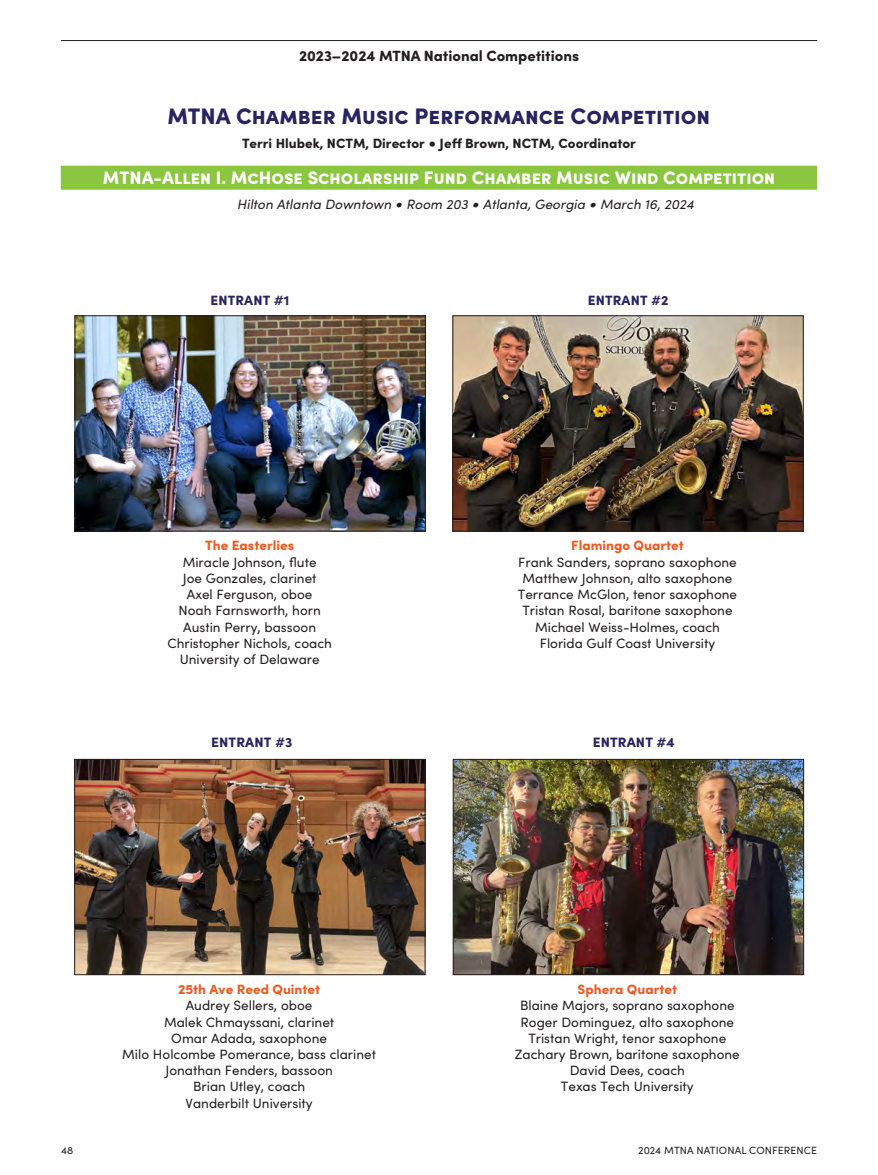
<style>
.page{position:relative;width:878px;height:1175px;background:#fff}
.page>*{position:absolute;margin:0;border:0;box-sizing:border-box;transform-origin:0 0}
.t1{font:900 22.5px "Sofia Pro";color:#282460}
.Bar_Header{font:900 18px "Sofia Pro";color:#fff}
.t2{font:900 14.85px "Sofia Pro";color:#231f20}
.Contestant{font:900 13.65px "Sofia Pro";letter-spacing:.01em;color:#282460}
.School_State{font:13.5px "Sofia Pro";color:#231f20}
.NAME{font:900 13.5px "Sofia Pro";color:#ea5b24}
.Contestant_Name{font:italic 13.5px "Sofia Pro";color:#231f20}
.Coordinator_Header{font:900 13.5px "Sofia Pro";color:#231f20}
.Contestant-2{font:900 13.5px "Sofia Pro";letter-spacing:.01em;color:#282460}
.t3{font:10.5px "Sofia Pro";letter-spacing:.01em;color:#231f20}
.s1{font-size:16.5px}
</style>
<div class="page">
<hr style="left:61px;top:40px;width:756px;height:1px;background:#231f20">
<div style="left:61px;top:166px;width:756px;height:24px;background:#8bc640"></div>
<img style="left:76px;top:761px;width:347px;height:212px">
<div style="left:74px;top:759px;width:351px;height:216px;border:1px solid #231f20"></div>
<img style="left:455px;top:761px;width:347px;height:212px">
<div style="left:453px;top:759px;width:351px;height:216px;border:1px solid #231f20"></div>
<img style="left:454px;top:317px;width:347px;height:212px">
<div style="left:452px;top:315px;width:351px;height:216px;border:1px solid #231f20"></div>
<img style="left:77px;top:317px;width:347px;height:212px">
<div style="left:75px;top:315px;width:351px;height:216px;border:1px solid #231f20"></div>
<p class="t2" style="left:299px;top:44px;width:282px">2023–2024 MTNA National Competitions</p>
<p class="t1" style="left:168px;top:99px;width:544px">MTNA Chamber Music Performance Competition</p>
<p class="Coordinator_Header" style="left:242px;top:132px;width:395px">Terri Hlubek, NCTM, Director <span class="s1">•</span> Jeff Brown, NCTM, Coordinator</p>
<p class="Bar_Header" style="left:103px;top:163px;width:674px">MTNA-Allen I. McHose Scholarship Fund Chamber Music Wind Competition</p>
<p class="Contestant_Name" style="left:237px;top:194px;width:458px">Hilton Atlanta Downtown <span class="s1">•</span> Room 203 <span class="s1">•</span> Atlanta, Georgia <span class="s1">•</span> March 16, 2024</p>
<p class="Contestant-2" style="left:210px;top:290px;width:80px">ENTRANT #1</p>
<p class="Contestant-2" style="left:587px;top:290px;width:82px">ENTRANT #2</p>
<p class="NAME" style="left:205px;top:535px;width:90px">The Easterlies</p>
<p class="School_State" style="left:183px;top:552px;width:135px">Miracle Johnson, flute</p>
<p class="School_State" style="left:183px;top:568px;width:135px">Joe Gonzales, clarinet</p>
<p class="School_State" style="left:187px;top:584px;width:127px">Axel Ferguson, oboe</p>
<p class="School_State" style="left:178px;top:600px;width:144px">Noah Farnsworth, horn</p>
<p class="School_State" style="left:183px;top:617px;width:134px">Austin Perry, bassoon</p>
<p class="School_State" style="left:167px;top:633px;width:166px">Christopher Nichols, coach</p>
<p class="School_State" style="left:180px;top:649px;width:141px">University of Delaware</p>
<p class="NAME" style="left:571px;top:535px;width:114px">Flamingo Quartet</p>
<p class="School_State" style="left:518px;top:552px;width:220px">Frank Sanders, soprano saxophone</p>
<p class="School_State" style="left:522px;top:568px;width:211px">Matthew Johnson, alto saxophone</p>
<p class="School_State" style="left:518px;top:584px;width:221px">Terrance McGlon, tenor saxophone</p>
<p class="School_State" style="left:522px;top:600px;width:211px">Tristan Rosal, baritone saxophone</p>
<p class="School_State" style="left:535px;top:617px;width:186px">Michael Weiss-Holmes, coach</p>
<p class="School_State" style="left:540px;top:633px;width:177px">Florida Gulf Coast University</p>
<p class="Contestant" style="left:211px;top:732px;width:83px">ENTRANT #3</p>
<p class="Contestant" style="left:592px;top:732px;width:84px">ENTRANT #4</p>
<p class="NAME" style="left:178px;top:978px;width:144px">25th Ave Reed Quintet</p>
<p class="School_State" style="left:186px;top:995px;width:128px">Audrey Sellers, oboe</p>
<p class="School_State" style="left:164px;top:1012px;width:172px">Malek Chmayssani, clarinet</p>
<p class="School_State" style="left:171px;top:1028px;width:157px">Omar Adada, saxophone</p>
<p class="School_State" style="left:122px;top:1044px;width:255px">Milo Holcombe Pomerance, bass clarinet</p>
<p class="School_State" style="left:165px;top:1060px;width:169px">Jonathan Fenders, bassoon</p>
<p class="School_State" style="left:193px;top:1076px;width:114px">Brian Utley, coach</p>
<p class="School_State" style="left:185px;top:1093px;width:129px">Vanderbilt University</p>
<p class="NAME" style="left:577px;top:978px;width:101px">Sphera Quartet</p>
<p class="School_State" style="left:520px;top:995px;width:216px">Blaine Majors, soprano saxophone</p>
<p class="School_State" style="left:520px;top:1012px;width:215px">Roger Dominguez, alto saxophone</p>
<p class="School_State" style="left:528px;top:1028px;width:199px">Tristan Wright, tenor saxophone</p>
<p class="School_State" style="left:515px;top:1044px;width:226px">Zachary Brown, baritone saxophone</p>
<p class="School_State" style="left:569px;top:1060px;width:117px">David Dees, coach</p>
<p class="School_State" style="left:561px;top:1076px;width:134px">Texas Tech University</p>
<p class="t3" style="left:61px;top:1142px;width:14px">48</p>
<p class="t3" style="left:638px;top:1142px;width:180px">2024 MTNA NATIONAL CONFERENCE</p>
</div>
